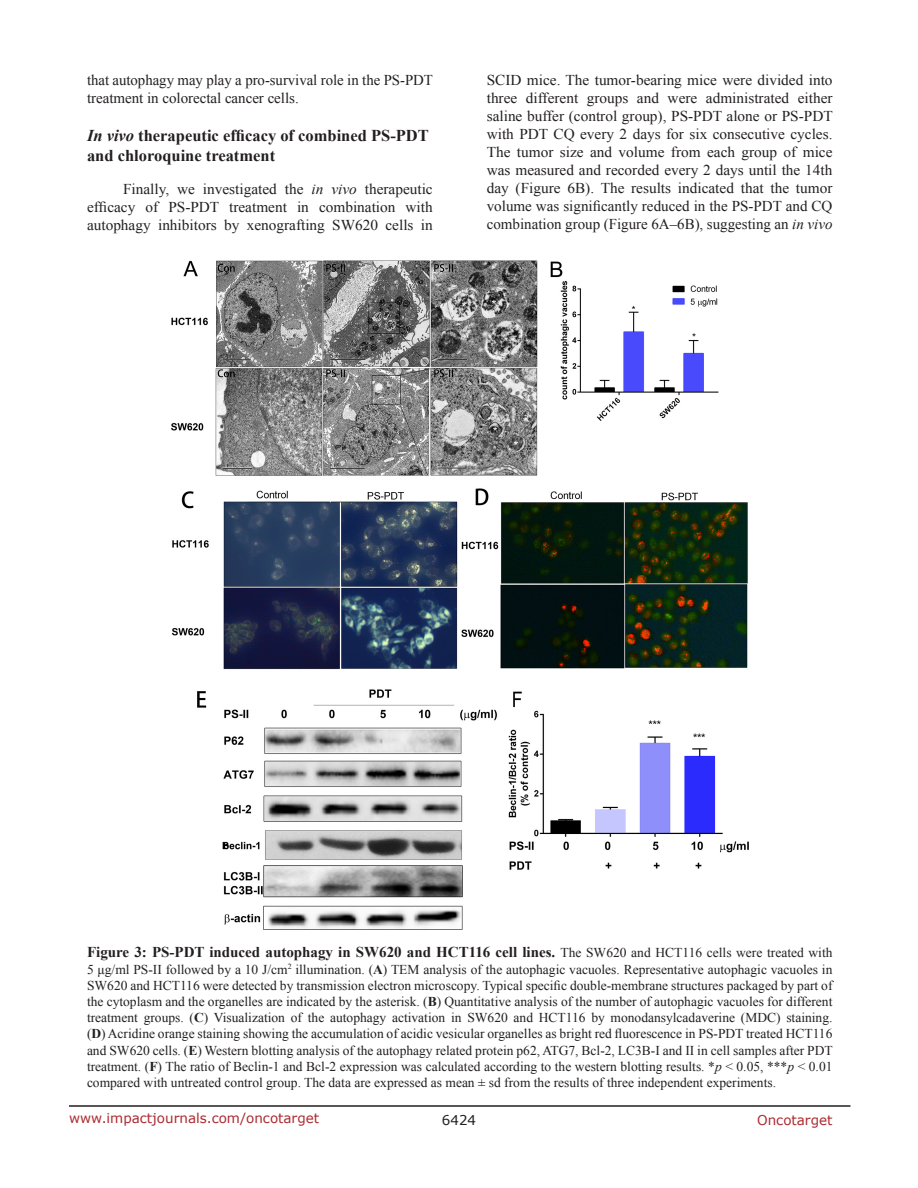
<style>
.page{position:relative;width:918px;height:1188px;background:#fff}
.page>*{position:absolute;margin:0;border:0;box-sizing:border-box;transform-origin:0 0}
.SubHeading_middle{font:700 16.5px/19.8px "Times New Roman";color:#231f20}
.BodyText{font:15px/18px "Times New Roman";color:#231f20;text-align:justify}
.FigureText{font:700 15px "Times New Roman";color:#231f20}
.FigureText-2{font:13.5px/16.2px "Times New Roman";color:#231f20;text-align:justify}
.t1{font:13.5px "Verdana";color:#ac2b31}
.t2{font:13.5px "Verdana";color:#231f20}
.s1{font-style:italic}
.s2{font-weight:400;font-size:13.5px}
.s3{font-weight:700}
</style>
<div class="page">
<hr style="left:69px;top:1105px;width:781px;height:2px;background:#231f20">
<img style="left:171px;top:260px;width:577px;height:670px">
<p class="BodyText" style="left:87px;top:71px;width:348px">that autophagy may play a pro-survival role in the PS-PDT treatment in colorectal cancer cells.</p>
<p class="SubHeading_middle" style="left:87px;top:125px;width:343px"><span class="s1">In vivo</span> therapeutic efficacy of combined PS-PDT and chloroquine treatment</p>
<p class="BodyText" style="left:87px;top:180px;width:347px;text-indent:36px">Finally, we investigated the <span class="s1">in vivo</span> therapeutic efficacy of PS-PDT treatment in combination with autophagy inhibitors by xenografting SW620 cells in</p>
<p class="BodyText" style="left:487px;top:71px;width:348px">SCID mice. The tumor-bearing mice were divided into three different groups and were administrated either saline buffer (control group), PS-PDT alone or PS-PDT with PDT CQ every 2 days for six consecutive cycles.<br>The tumor size and volume from each group of mice was measured and recorded every 2 days until the 14th day (Figure 6B). The results indicated that the tumor volume was significantly reduced in the PS-PDT and CQ combination group (Figure 6A–6B), suggesting an <span class="s1">in vivo</span></p>
<p class="FigureText" style="left:87px;top:942px;width:747px">Figure 3: PS-PDT induced autophagy in SW620 and HCT116 cell lines. <span class="s2">The SW620 and HCT116 cells were treated with</span></p>
<p class="FigureText-2" style="left:87px;top:961px;width:747px">5 μg/ml PS-II followed by a 10 J/cm<sup>2</sup> illumination. (<span class="s3">A</span>) TEM analysis of the autophagic vacuoles. Representative autophagic vacuoles in SW620 and HCT116 were detected by transmission electron microscopy. Typical specific double-membrane structures packaged by part of the cytoplasm and the organelles are indicated by the asterisk. (<span class="s3">B</span>) Quantitative analysis of the number of autophagic vacuoles for different treatment groups. (<span class="s3">C</span>) Visualization of the autophagy activation in SW620 and HCT116 by monodansylcadaverine (MDC) staining. (<span class="s3">D</span>) Acridine orange staining showing the accumulation of acidic vesicular organelles as bright red fluorescence in PS-PDT treated HCT116 and SW620 cells. (<span class="s3">E</span>) Western blotting analysis of the autophagy related protein p62, ATG7, Bcl-2, LC3B-I and II in cell samples after PDT treatment. (<span class="s3">F</span>) The ratio of Beclin-1 and Bcl-2 expression was calculated according to the western blotting results. *<span class="s1">p</span> &lt; 0.05, ***<span class="s1">p</span> &lt; 0.01 compared with untreated control group. The data are expressed as mean ± sd from the results of three independent experiments.</p>
<p class="t1" style="left:69px;top:1109px;width:252px">www.impactjournals.com/oncotarget</p>
<p class="t2" style="left:442px;top:1111px;width:36px">6424</p>
<p class="t1" style="left:757px;top:1111px;width:77px">Oncotarget</p>
</div>
